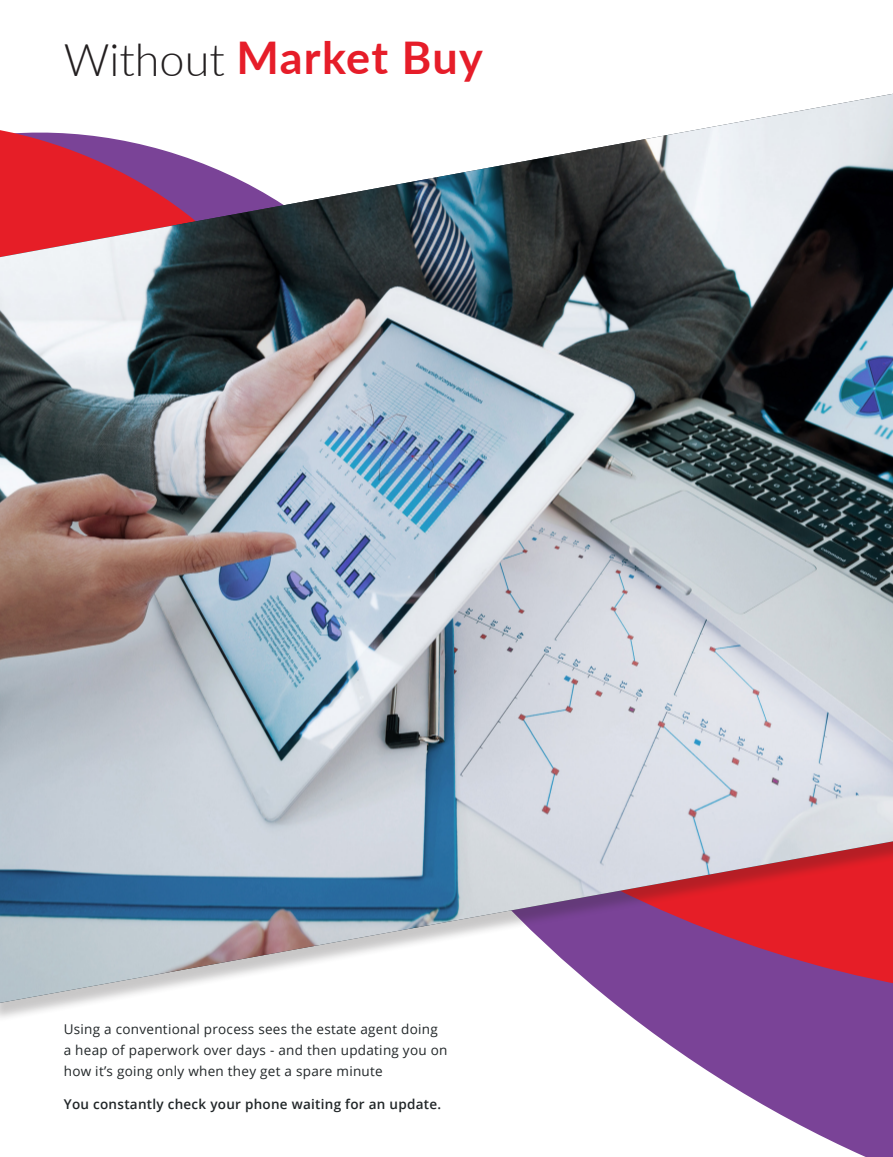
<style>
.page{position:relative;width:893px;height:1157px;background:#fff}
.page>*{position:absolute;margin:0;border:0;box-sizing:border-box;transform-origin:0 0}
.t1{font:700 45px "Lato";letter-spacing:.025em;color:#e61d29}
.t2{font:13.5px/21px "Open Sans";letter-spacing:.02em;color:#212628}
.t3{font:600 13.5px "Open Sans";letter-spacing:.02em;color:#212628}
.s1{font-weight:300;color:#231f20}
</style>
<div class="page">
<svg style="left:639px;top:1023px;width:254px;height:134px;fill:#7a4397"></svg>
<div style="left:0;top:94px;width:893px;height:929px;background:#231f20;opacity:.25"></div>
<img style="left:0;top:94px;width:893px;height:908px">
<p class="t1" style="left:64px;top:25px;width:420px"><span class="s1">Without</span> Market Buy</p>
<p class="t2" style="left:64px;top:1018px;width:385px">Using a conventional process sees the estate agent doing a heap of paperwork over days - and then updating you on</p>
<p class="t2" style="left:64px;top:1060px;width:320px">how it’s going only when they get a spare minute</p>
<p class="t3" style="left:64px;top:1094px;width:379px">You constantly check your phone waiting for an update.</p>
</div>
